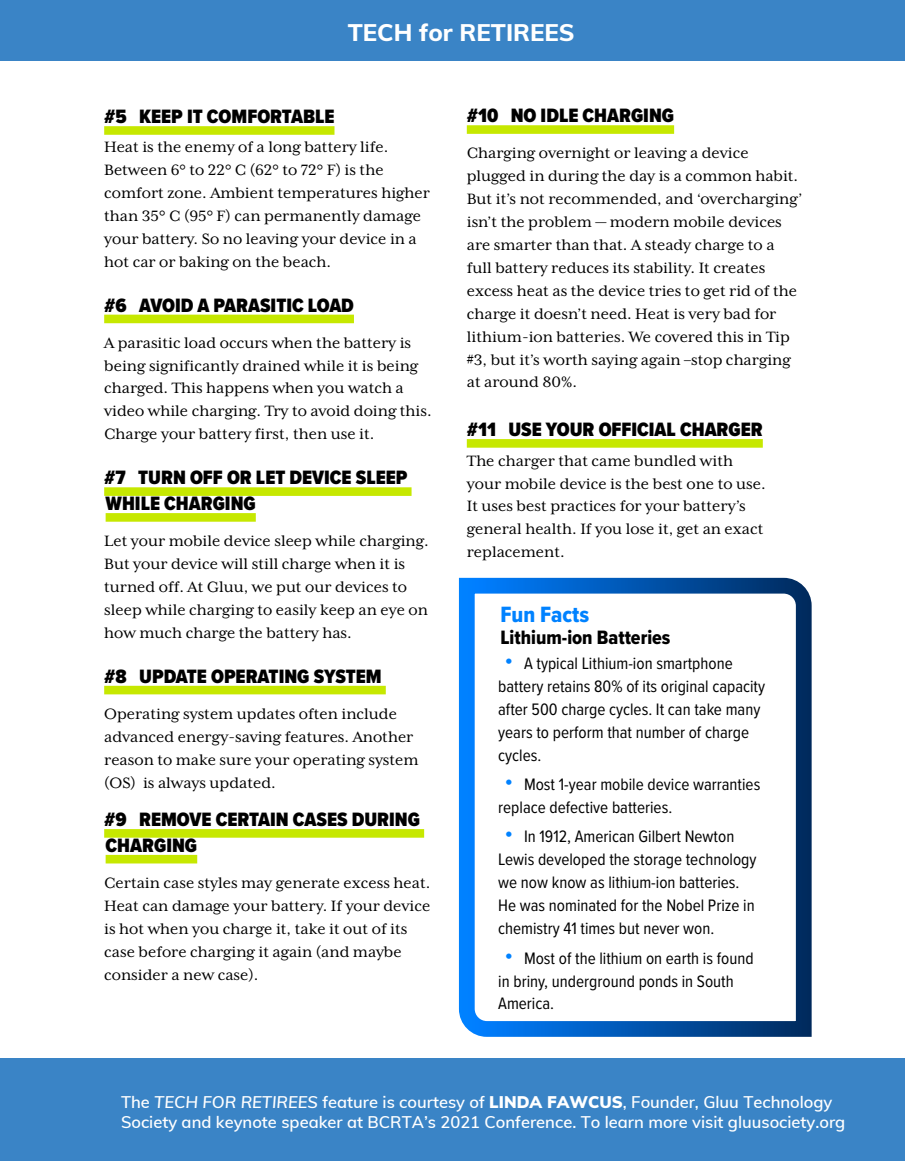
<style>
.page{position:relative;width:905px;height:1161px;background:#fff}
.page>*{position:absolute;margin:0;border:0;box-sizing:border-box;transform-origin:0 0}
.t1{font:800 24px "Muli";color:#fff}
.t2{font:22.95px "Proxima Nova Cond Extrabld";color:#0082ff}
.t3{font:900 20.1px/25.8px "Proxima Nova Cond";color:#000}
.t4{font:20.1px "Proxima Nova Cond Extrabld";color:#000}
.t5{font:17.25px/23px "Mrs Eaves XL Serif OT";color:#000}
.t6{font:17.25px/23px "Proxima Nova Cond";color:#000}
.t7{font:600 16.5px/19.8px "Muli";color:#fff}
.s1{font-family:"Proxima Nova Ex Cn";font-weight:700;font-size:22.95px;color:#0082ff}
.s2{font-style:italic}
.s3{font-weight:900}
</style>
<div class="page">
<div style="left:0;top:0;width:904px;height:60px;background:#3a84c6"></div>
<div style="left:0;top:1059px;width:904px;height:102px;background:#3a84c6"></div>
<div style="left:104px;top:126px;width:230px;height:9px;background:#c6e800"></div>
<div style="left:104px;top:315px;width:250px;height:8px;background:#c6e800"></div>
<div style="left:104px;top:487px;width:307px;height:9px;background:#c6e800"></div>
<div style="left:106px;top:513px;width:150px;height:9px;background:#c6e800"></div>
<div style="left:104px;top:686px;width:282px;height:8px;background:#c6e800"></div>
<div style="left:104px;top:829px;width:320px;height:9px;background:#c6e800"></div>
<div style="left:106px;top:855px;width:91px;height:8px;background:#c6e800"></div>
<div style="left:467px;top:125px;width:207px;height:9px;background:#c6e800"></div>
<div style="left:467px;top:439px;width:295px;height:9px;background:#c6e800"></div>
<svg style="left:458px;top:577px;width:354px;height:460px"></svg>
<h1 class="t1" style="left:348px;top:15px;width:228px">TECH for RETIREES</h1>
<p class="t3" style="left:104px;top:104px;width:232px">#5 KEEP IT COMFORTABLE</p>
<p class="t5" style="left:104px;top:135px;width:327px">Heat is the enemy of a long battery life.<br>Between 6° to 22° C (62° to 72° F) is the comfort zone. Ambient temperatures higher than 35° C (95° F) can permanently damage your battery. So no leaving your device in a hot car or baking on the beach.</p>
<p class="t3" style="left:104px;top:292px;width:251px">#6 AVOID A PARASITIC LOAD</p>
<p class="t5" style="left:104px;top:331px;width:329px">A parasitic load occurs when the battery is being significantly drained while it is being charged. This happens when you watch a video while charging. Try to avoid doing this.<br>Charge your battery first, then use it.</p>
<p class="t3" style="left:104px;top:465px;width:305px">#7 TURN OFF OR LET DEVICE SLEEP<br>WHILE CHARGING</p>
<p class="t5" style="left:104px;top:529px;width:326px">Let your mobile device sleep while charging.<br>But your device will still charge when it is turned off. At Gluu, we put our devices to sleep while charging to easily keep an eye on how much charge the battery has.</p>
<p class="t3" style="left:104px;top:663px;width:279px">#8 UPDATE OPERATING SYSTEM</p>
<p class="t5" style="left:104px;top:702px;width:316px">Operating system updates often include advanced energy-saving features. Another reason to make sure your operating system (OS) is always updated.</p>
<p class="t3" style="left:104px;top:806px;width:317px">#9 REMOVE CERTAIN CASES DURING<br>CHARGING</p>
<p class="t5" style="left:104px;top:871px;width:328px">Certain case styles may generate excess heat.<br>Heat can damage your battery. If your device is hot when you charge it, take it out of its case before charging it again (and maybe consider a new case).</p>
<p class="t3" style="left:467px;top:103px;width:209px">#10 NO IDLE CHARGING</p>
<p class="t5" style="left:467px;top:142px;width:337px">Charging overnight or leaving a device plugged in during the day is a common habit.<br>But it’s not recommended, and ‘overcharging’ isn’t the problem — modern mobile devices are smarter than that. A steady charge to a full battery reduces its stability. It creates excess heat as the device tries to get rid of the charge it doesn’t need. Heat is very bad for lithium-ion batteries. We covered this in Tip #3, but it’s worth saying again –stop charging at around 80%.</p>
<p class="t3" style="left:467px;top:416px;width:297px">#11 USE YOUR OFFICIAL CHARGER</p>
<p class="t5" style="left:467px;top:449px;width:300px">The charger that came bundled with your mobile device is the best one to use.<br>It uses best practices for your battery’s general health. If you lose it, get an exact replacement.</p>
<h2 class="t2" style="left:500px;top:598px;width:90px">Fun Facts</h2>
<p class="t4" style="left:500px;top:623px;width:171px">Lithium-ion Batteries</p>
<p class="t6" style="left:498px;top:651px;width:268px;text-indent:6px"><span class="s1">•</span> A typical Lithium-ion smartphone battery retains 80% of its original capacity after 500 charge cycles. It can take many years to perform that number of charge cycles.</p>
<p class="t6" style="left:498px;top:772px;width:263px;text-indent:6px"><span class="s1">•</span> Most 1-year mobile device warranties replace defective batteries.</p>
<p class="t6" style="left:498px;top:825px;width:260px;text-indent:6px"><span class="s1">•</span> In 1912, American Gilbert Newton Lewis developed the storage technology we now know as lithium-ion batteries.<br>He was nominated for the Nobel Prize in chemistry 41 times but never won.</p>
<p class="t6" style="left:498px;top:946px;width:257px;text-indent:6px"><span class="s1">•</span> Most of the lithium on earth is found in briny, underground ponds in South<br>America.</p>
<p class="t7" style="left:121px;top:1091px;width:725px">The <span class="s2">TECH FOR RETIREES</span> feature is courtesy of <span class="s3">LINDA FAWCUS</span>, Founder, Gluu Technology<br>Society and keynote speaker at BCRTA’s 2021 Conference. To learn more visit gluusociety.org</p>
</div>
